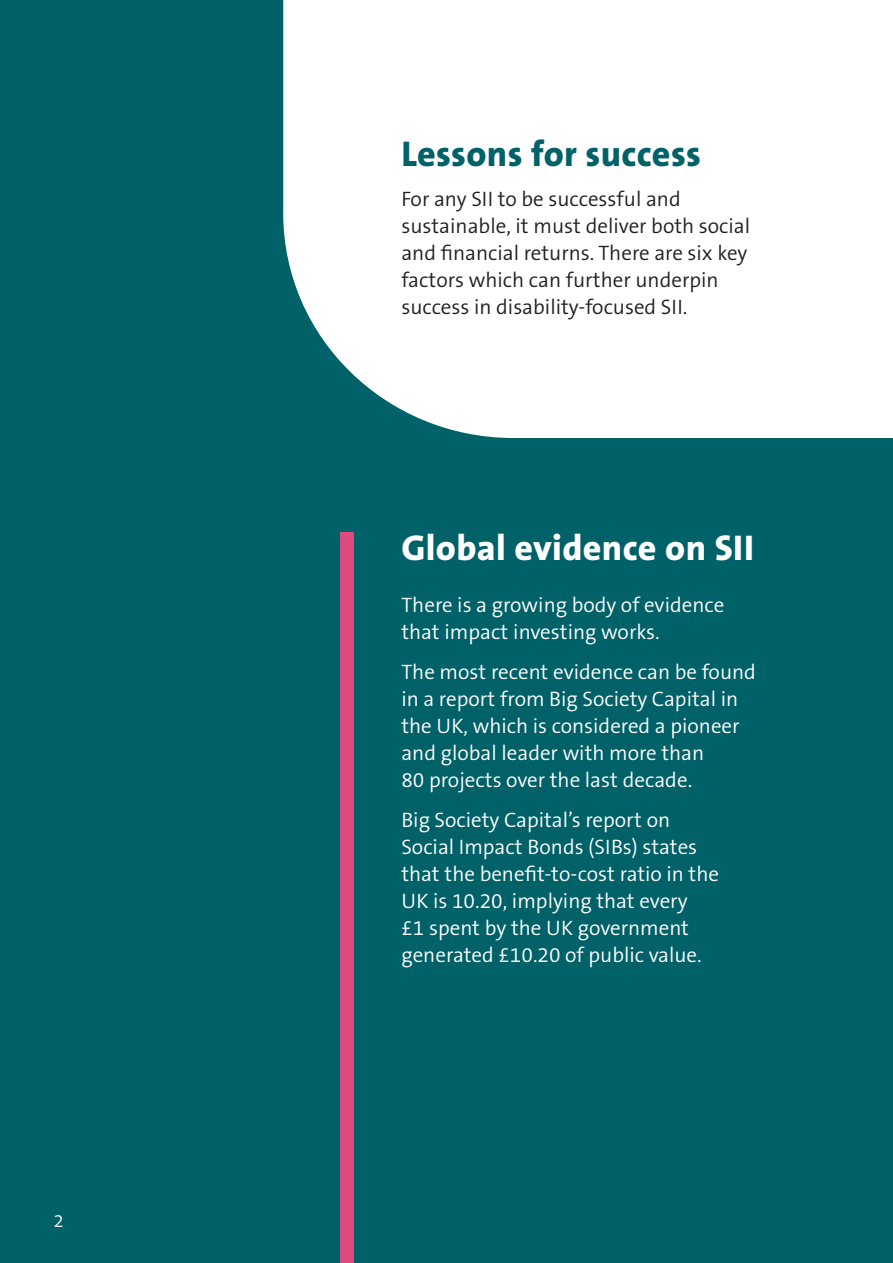
<style>
.page{position:relative;width:893px;height:1263px;background:#006168}
.page>*{position:absolute;margin:0;border:0;box-sizing:border-box;transform-origin:0 0}
.t1{font:800 36px "The Sans B8";letter-spacing:.01em;color:#fff}
.Heading_2{font:800 36px "The Sans B8";letter-spacing:.01em;color:#006168}
.Intro___Pull_Out{font:300 21px/27px "The Sans B4";color:#fff}
.Intro___Pull_Out-2{font:300 21px/27px "The Sans B4";color:#231f20}
.t2{font:300 18px "The Sans B4";color:#fff}
</style>
<div class="page">
<div style="left:283px;top:0;width:610px;height:438px;background:#fff"></div>
<div style="left:340px;top:533px;width:14px;height:730px;background:#dd4b7e"></div>
<p class="t2" style="left:54px;top:1211px;width:11px">2</p>
<p class="Heading_2" style="left:401px;top:134px;width:301px">Lessons for success</p>
<p class="Intro___Pull_Out-2" style="left:401px;top:186px;width:350px">For any SII to be successful and sustainable, it must deliver both social and financial returns. There are six key factors which can further underpin success in disability-focused SII.</p>
<p class="t1" style="left:401px;top:528px;width:354px">Global evidence on SII</p>
<p class="Intro___Pull_Out" style="left:401px;top:592px;width:324px">There is a growing body of evidence that impact investing works.</p>
<p class="Intro___Pull_Out" style="left:401px;top:659px;width:356px">The most recent evidence can be found in a report from Big Society Capital in the UK, which is considered a pioneer and global leader with more than<br>80 projects over the last decade.</p>
<p class="Intro___Pull_Out" style="left:401px;top:807px;width:319px">Big Society Capital’s report on Social Impact Bonds (SIBs) states that the benefit-to-cost ratio in the UK is 10.20, implying that every<br>£1 spent by the UK government generated £10.20 of public value.</p>
</div>
